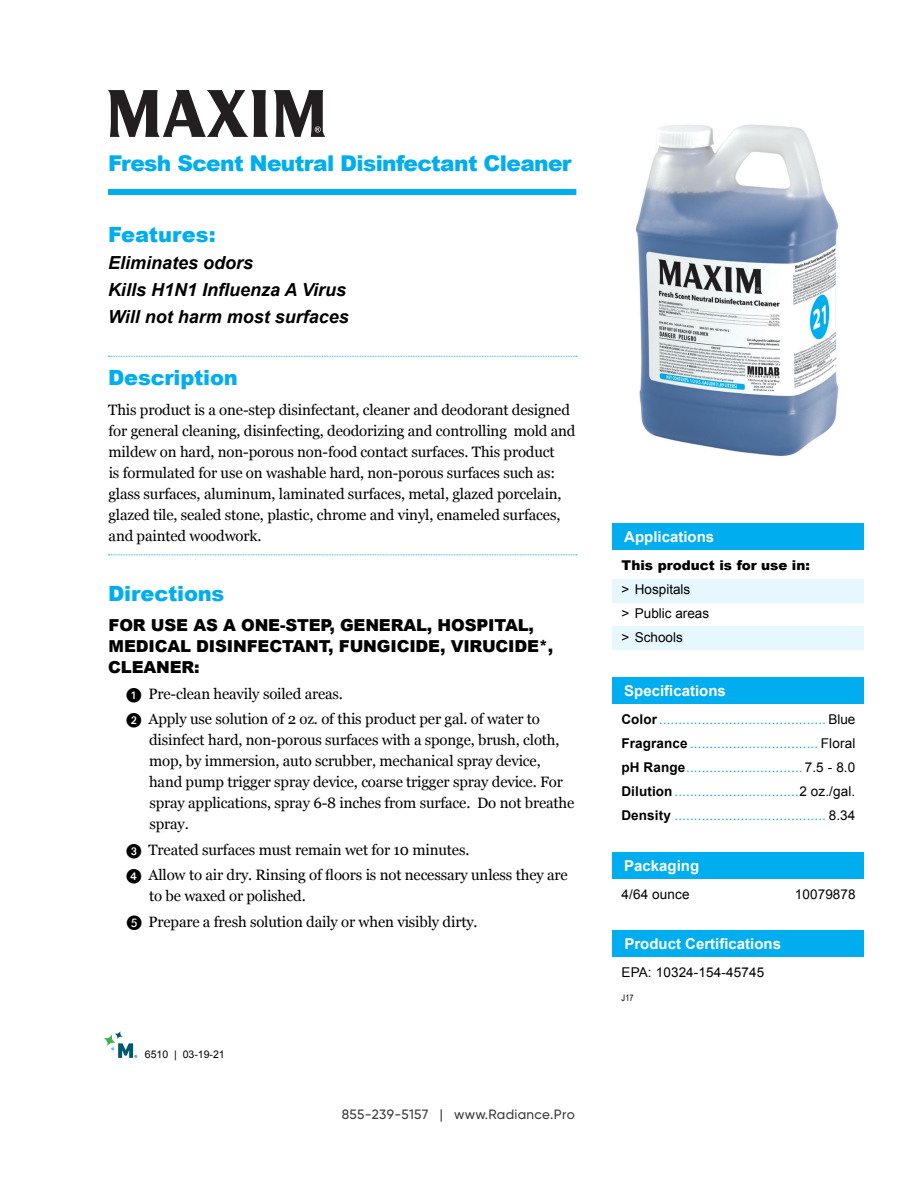
<style>
.page{position:relative;width:918px;height:1188px;background:#fff}
.page>*{position:absolute;margin:0;border:0;box-sizing:border-box;transform-origin:0 0}
.t1{font:900 21.75px "Arial";letter-spacing:-.03em;color:#00aeef}
.t2{font:900 21px "Arial";letter-spacing:-.01em;color:#00aeef}
.t3{font:italic 700 18px "Arial";color:#000}
.t4{font:900 16.5px/21px "Arial";letter-spacing:-.01em;color:#000}
.t5{font:15px/21px "Georgia";letter-spacing:-.01em;color:#000}
.t6{font:700 15px "Arial";color:#fff}
.t7{font:13.5px "Arial";letter-spacing:.01em;color:#00aeef}
.t8{font:13.5px "Arial";color:#000}
.t9{font:500 13.5px "Gilroy";letter-spacing:.02em;color:#3c3c3c}
.t10{font:900 13.5px "Arial";color:#000}
.t11{font:10.5px "Arial";color:#000}
.t12{font:9px "Arial Narrow";color:#000}
.s1{font-family:"European Pi One"}
.s2{font-weight:700;color:#000}
.s3{color:#000}
</style>
<div class="page">
<svg style="left:103px;top:1034px;width:13px;height:13px"></svg>
<svg style="left:114px;top:1031px;width:9px;height:8px"></svg>
<svg style="left:110px;top:1043px;width:27px;height:15px"></svg>
<div style="left:612px;top:579px;width:252px;height:24px;background:#e6f7fd"></div>
<div style="left:612px;top:626px;width:252px;height:24px;background:#e6f7fd"></div>
<div style="left:612px;top:524px;width:252px;height:26px;background:#00aeef"></div>
<div style="left:612px;top:852px;width:252px;height:27px;background:#00aeef"></div>
<div style="left:612px;top:677px;width:252px;height:27px;background:#00aeef"></div>
<svg style="left:108px;top:90px;width:160px;height:47px"></svg>
<svg style="left:274px;top:90px;width:51px;height:47px"></svg>
<div style="left:612px;top:930px;width:252px;height:27px;background:#00aeef"></div>
<div style="left:108px;top:189px;width:468px;height:6px;background:#00aeef"></div>
<svg style="left:108px;top:356px;width:469px;height:1px"></svg>
<svg style="left:108px;top:554px;width:469px;height:1px"></svg>
<img style="left:635px;top:124px;width:204px;height:332px">
<p class="t1" style="left:108px;top:147px;width:465px">Fresh Scent Neutral Disinfectant Cleaner</p>
<p class="t2" style="left:108px;top:220px;width:109px">Features:</p>
<p class="t3" style="left:108px;top:251px;width:147px">Eliminates odors</p>
<p class="t3" style="left:108px;top:278px;width:240px">Kills H1N1 Influenza A Virus</p>
<p class="t3" style="left:108px;top:305px;width:242px">Will not harm most surfaces</p>
<p class="t2" style="left:108px;top:362px;width:131px">Description</p>
<p class="t5" style="left:108px;top:400px;width:469px">This product is a one-step disinfectant, cleaner and deodorant designed for general cleaning, disinfecting, deodorizing and controlling mold and mildew on hard, non-porous non-food contact surfaces. This product<br>is formulated for use on washable hard, non-porous surfaces such as: glass surfaces, aluminum, laminated surfaces, metal, glazed porcelain, glazed tile, sealed stone, plastic, chrome and vinyl, enameled surfaces, and painted woodwork.</p>
<p class="t2" style="left:108px;top:579px;width:118px">Directions</p>
<p class="t4" style="left:108px;top:614px;width:447px">FOR USE AS A ONE-STEP, GENERAL, HOSPITAL,<br>MEDICAL DISINFECTANT, FUNGICIDE, VIRUCIDE*,<br>CLEANER:</p>
<p class="t5" style="left:127px;top:683px;width:218px"><span class="s1">1</span> Pre-clean heavily soiled areas.</p>
<p class="t5" style="left:149px;top:709px;width:427px;text-indent:-22px"><span class="s1">2</span> Apply use solution of 2 oz. of this product per gal. of water to disinfect hard, non-porous surfaces with a sponge, brush, cloth, mop, by immersion, auto scrubber, mechanical spray device, hand pump trigger spray device, coarse trigger spray device. For spray applications, spray 6-8 inches from surface. Do not breathe spray.</p>
<p class="t5" style="left:127px;top:839px;width:344px"><span class="s1">3</span> Treated surfaces must remain wet for 10 minutes.</p>
<p class="t5" style="left:149px;top:865px;width:420px;text-indent:-23px"><span class="s1">4</span> Allow to air dry. Rinsing of floors is not necessary unless they are to be waxed or polished.</p>
<p class="t5" style="left:127px;top:911px;width:352px"><span class="s1">E</span> Prepare a fresh solution daily or when visibly dirty.</p>
<p class="t11" style="left:145px;top:1047px;width:81px">6510 | 03-19-21</p>
<p class="t9" style="left:342px;top:1106px;width:235px">855-239-5157 | www.Radiance.Pro</p>
<p class="t6" style="left:624px;top:527px;width:92px">Applications</p>
<p class="t10" style="left:621px;top:556px;width:190px">This product is for use in:</p>
<p class="t8" style="left:621px;top:581px;width:71px">&gt; Hospitals</p>
<p class="t8" style="left:621px;top:605px;width:89px">&gt; Public areas</p>
<p class="t8" style="left:621px;top:629px;width:63px">&gt; Schools</p>
<p class="t6" style="left:624px;top:681px;width:103px">Specifications</p>
<p class="t7" style="left:621px;top:711px;width:235px"><span class="s2">Color</span>........................................... <span class="s3">Blue</span></p>
<p class="t7" style="left:621px;top:735px;width:235px"><span class="s2">Fragrance</span> ................................. <span class="s3">Floral</span></p>
<p class="t7" style="left:621px;top:759px;width:236px"><span class="s2">pH Range</span>.............................. <span class="s3">7.5 - 8.0</span></p>
<p class="t7" style="left:621px;top:783px;width:235px"><span class="s2">Dilution</span>................................<span class="s3">2 oz./gal.</span></p>
<p class="t7" style="left:621px;top:807px;width:235px"><span class="s2">Density</span> ....................................... <span class="s3">8.34</span></p>
<p class="t6" style="left:624px;top:856px;width:77px">Packaging</p>
<p class="t8" style="left:622px;top:886px;width:70px">4/64 ounce</p>
<p class="t8" style="left:795px;top:885px;width:62px">10079878</p>
<p class="t6" style="left:624px;top:934px;width:158px">Product Certifications</p>
<p class="t8" style="left:622px;top:964px;width:144px">EPA: 10324-154-45745</p>
<p class="t12" style="left:622px;top:991px;width:14px">J17</p>
</div>
